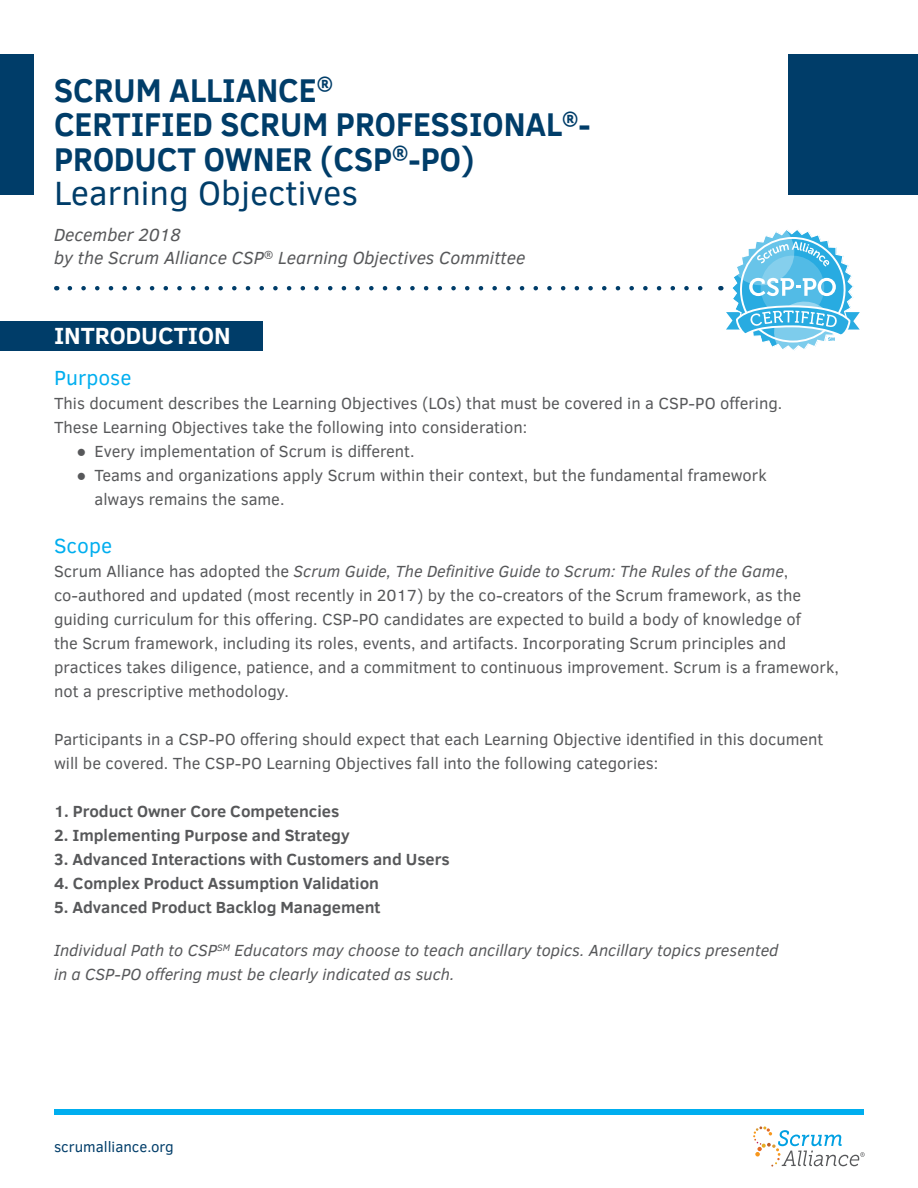
<style>
.page{position:relative;width:918px;height:1188px;background:#fff}
.page>*{position:absolute;margin:0;border:0;box-sizing:border-box;transform-origin:0 0}
.t1{font:34.5px "Clear Sans";color:#003d69}
.t2{font:700 33.75px/34.5px "Clear Sans";color:#003d69;scale:.94 1}
.t3{font:700 24px "Clear Sans";color:#fff}
.t4{font:21px "Clear Sans";color:#00aeef}
.t5{font:italic 18px "Clear Sans";color:#57585a}
.t6{font:16.5px/24px "Clear Sans";color:#57585a}
.t7{font:700 16.5px "Clear Sans";color:#57585a}
.t8{font:italic 16.5px/24px "Clear Sans";color:#57585a}
.t9{font:15px "Clear Sans";color:#003d69}
.s1{font-style:italic}
</style>
<div class="page">
<div style="left:0;top:321px;width:262px;height:30px;background:#003d69"></div>
<svg style="left:70px;top:286px;width:633px;height:4px"></svg>
<div style="left:54px;top:1109px;width:810px;height:6px;background:#00aeef"></div>
<svg style="left:753px;top:1126px;width:112px;height:41px"></svg>
<div style="left:0;top:54px;width:33px;height:140px;background:#003d69"></div>
<div style="left:788px;top:54px;width:130px;height:140px;background:#003d69"></div>
<svg style="left:720px;top:229px;width:140px;height:122px"></svg>
<p class="t2" style="left:54px;top:71px;width:298px">SCRUM ALLIANCE<sup>®</sup></p>
<p class="t2" style="left:54px;top:106px;width:573px">CERTIFIED SCRUM PROFESSIONAL<sup>®</sup>-<br>PRODUCT OWNER (CSP<sup>®</sup>-PO)</p>
<p class="t1" style="left:54px;top:170px;width:306px">Learning Objectives</p>
<p class="t5" style="left:54px;top:223px;width:128px">December 2018</p>
<p class="t5" style="left:54px;top:245px;width:473px">by the Scrum Alliance CSP<sup>®</sup> Learning Objectives Committee</p>
<p class="t3" style="left:54px;top:318px;width:178px">INTRODUCTION</p>
<p class="t4" style="left:54px;top:363px;width:79px">Purpose</p>
<p class="t6" style="left:54px;top:391px;width:730px">This document describes the Learning Objectives (LOs) that must be covered in a CSP-PO offering.<br>These Learning Objectives take the following into consideration:</p>
<p class="t6" style="left:76px;top:439px;width:340px">● Every implementation of Scrum is different.</p>
<p class="t6" style="left:94px;top:463px;width:674px;text-indent:-18px">● Teams and organizations apply Scrum within their context, but the fundamental framework always remains the same.</p>
<p class="t4" style="left:54px;top:531px;width:60px">Scope</p>
<p class="t6" style="left:54px;top:559px;width:787px">Scrum Alliance has adopted the <span class="s1">Scrum Guide, The Definitive Guide to Scrum: The Rules of the Game</span>, co-authored and updated (most recently in 2017) by the co-creators of the Scrum framework, as the guiding curriculum for this offering. CSP-PO candidates are expected to build a body of knowledge of<br>the Scrum framework, including its roles, events, and artifacts. Incorporating Scrum principles and practices takes diligence, patience, and a commitment to continuous improvement. Scrum is a framework, not a prescriptive methodology.</p>
<p class="t6" style="left:54px;top:727px;width:771px">Participants in a CSP-PO offering should expect that each Learning Objective identified in this document will be covered. The CSP-PO Learning Objectives fall into the following categories:</p>
<p class="t7" style="left:54px;top:799px;width:287px">1. Product Owner Core Competencies</p>
<p class="t7" style="left:54px;top:823px;width:297px">2. Implementing Purpose and Strategy</p>
<p class="t7" style="left:54px;top:847px;width:397px">3. Advanced Interactions with Customers and Users</p>
<p class="t7" style="left:54px;top:871px;width:327px">4. Complex Product Assumption Validation</p>
<p class="t7" style="left:54px;top:895px;width:328px">5. Advanced Product Backlog Management</p>
<p class="t8" style="left:54px;top:938px;width:726px">Individual Path to CSP<sup>SM</sup> Educators may choose to teach ancillary topics. Ancillary topics presented in a CSP-PO offering must be clearly indicated as such.</p>
<p class="t9" style="left:54px;top:1137px;width:121px">scrumalliance.org</p>
</div>
